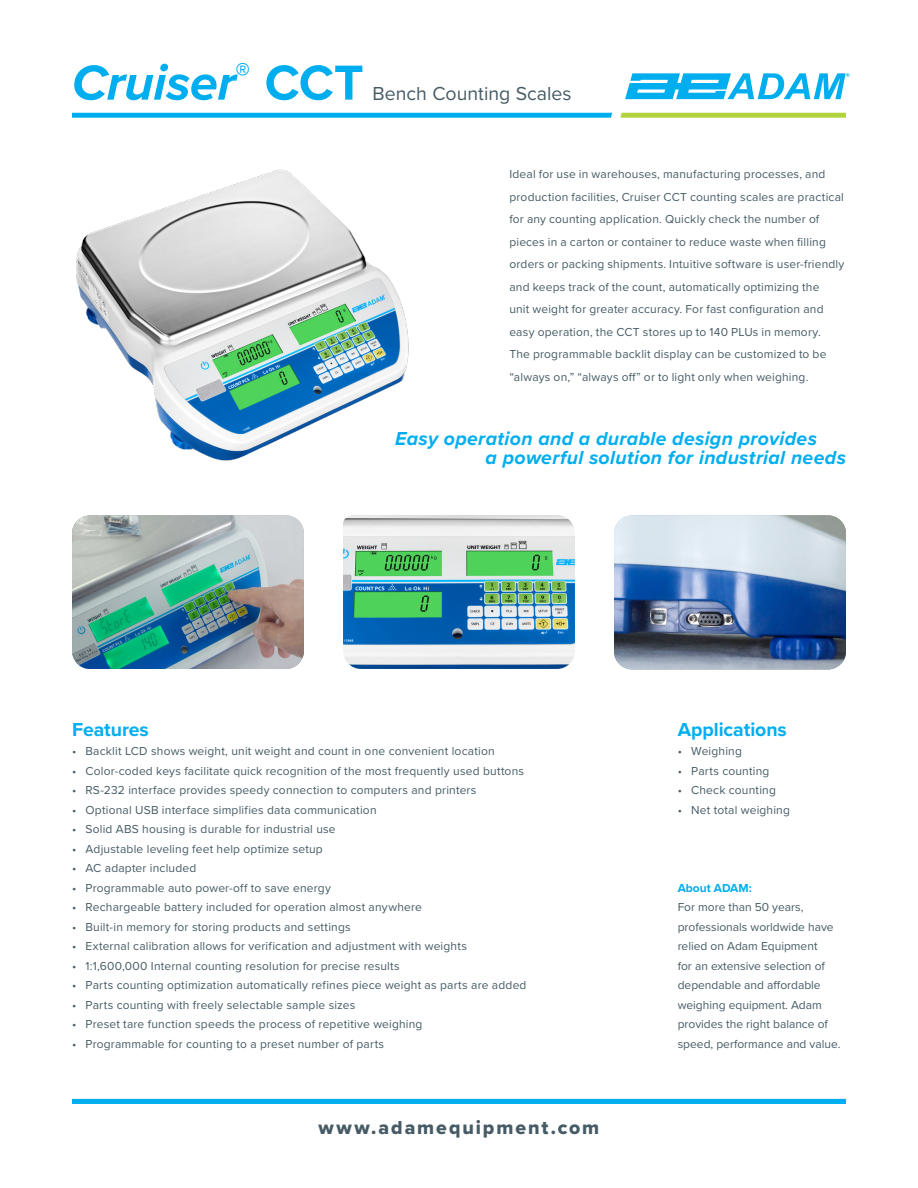
<style>
.page{position:relative;width:918px;height:1188px;background:#fff}
.page>*{position:absolute;margin:0;border:0;box-sizing:border-box;transform-origin:0 0}
.Name_Range{font:italic 700 51px "Proxima Nova";letter-spacing:-.01em;color:#00aeef}
.Sub_Head{font:italic 700 19.5px "Proxima Nova";letter-spacing:.02em;color:#00aeef}
.t1{font:19.5px "Proxima Nova Extrabld";letter-spacing:.1em;color:#465b65}
.Name_Range-2{font:19.5px "Proxima Nova";color:#465b65}
.Applications_Header{font:700 19.5px "Proxima Nova";color:#00aeef}
.Features_Header{font:700 19.5px "Proxima Nova";letter-spacing:-.005em;color:#00aeef}
.AE_Copy{font:12px/22.5px "Proxima Nova";letter-spacing:.015em;color:#465b65}
.t2{font:700 12px "Proxima Nova";color:#00aeef}
.s1{font-style:normal}
</style>
<div class="page">
<svg style="left:620px;top:113px;width:226px;height:5px"></svg>
<div style="left:72px;top:1099px;width:774px;height:5px;background:#00aeef"></div>
<svg style="left:625px;top:73px;width:225px;height:26px"></svg>
<svg style="left:72px;top:113px;width:540px;height:5px;background:#0fb2ef"></svg>
<img style="left:76px;top:169px;width:333px;height:292px">
<img style="left:343px;top:515px;width:232px;height:154px">
<img style="left:72px;top:515px;width:232px;height:154px">
<img style="left:614px;top:515px;width:232px;height:154px">
<p class="Name_Range" style="left:72px;top:45px;width:293px">Cruiser<sup>®</sup> <span class="s1">CCT</span></p>
<p class="Name_Range-2" style="left:373px;top:79px;width:201px">Bench Counting Scales</p>
<p class="AE_Copy" style="left:509px;top:162px;width:337px">Ideal for use in warehouses, manufacturing processes, and production facilities, Cruiser CCT counting scales are practical for any counting application. Quickly check the number of pieces in a carton or container to reduce waste when filling orders or packing shipments. Intuitive software is user-friendly and keeps track of the count, automatically optimizing the<br>unit weight for greater accuracy. For fast configuration and easy operation, the CCT stores up to 140 PLUs in memory.<br>The programmable backlit display can be customized to be “always on,” “always off” or to light only when weighing.</p>
<p class="Sub_Head" style="left:395px;top:424px;width:423px">Easy operation and a durable design provides</p>
<p class="Sub_Head" style="left:486px;top:443px;width:362px">a powerful solution for industrial needs</p>
<p class="Features_Header" style="left:72px;top:715px;width:78px">Features</p>
<p class="AE_Copy" style="left:72px;top:740px;width:424px">• Backlit LCD shows weight, unit weight and count in one convenient location</p>
<p class="AE_Copy" style="left:72px;top:759px;width:454px">• Color-coded keys facilitate quick recognition of the most frequently used buttons</p>
<p class="AE_Copy" style="left:72px;top:779px;width:406px">• RS-232 interface provides speedy connection to computers and printers</p>
<p class="AE_Copy" style="left:72px;top:798px;width:306px">• Optional USB interface simplifies data communication</p>
<p class="AE_Copy" style="left:72px;top:818px;width:265px">• Solid ABS housing is durable for industrial use</p>
<p class="AE_Copy" style="left:72px;top:837px;width:252px">• Adjustable leveling feet help optimize setup</p>
<p class="AE_Copy" style="left:72px;top:857px;width:126px">• AC adapter included</p>
<p class="AE_Copy" style="left:72px;top:876px;width:261px">• Programmable auto power-off to save energy</p>
<p class="AE_Copy" style="left:72px;top:896px;width:352px">• Rechargeable battery included for operation almost anywhere</p>
<p class="AE_Copy" style="left:72px;top:915px;width:280px">• Built-in memory for storing products and settings</p>
<p class="AE_Copy" style="left:72px;top:935px;width:396px">• External calibration allows for verification and adjustment with weights</p>
<p class="AE_Copy" style="left:72px;top:954px;width:329px">• 1:1,600,000 Internal counting resolution for precise results</p>
<p class="AE_Copy" style="left:72px;top:974px;width:456px">• Parts counting optimization automatically refines piece weight as parts are added</p>
<p class="AE_Copy" style="left:72px;top:993px;width:285px">• Parts counting with freely selectable sample sizes</p>
<p class="AE_Copy" style="left:72px;top:1013px;width:352px">• Preset tare function speeds the process of repetitive weighing</p>
<p class="AE_Copy" style="left:72px;top:1032px;width:314px">• Programmable for counting to a preset number of parts</p>
<p class="t1" style="left:319px;top:1113px;width:282px">www.adamequipment.com</p>
<p class="Applications_Header" style="left:678px;top:715px;width:111px">Applications</p>
<p class="AE_Copy" style="left:678px;top:740px;width:66px">• Weighing</p>
<p class="AE_Copy" style="left:678px;top:759px;width:93px">• Parts counting</p>
<p class="AE_Copy" style="left:678px;top:779px;width:100px">• Check counting</p>
<p class="AE_Copy" style="left:678px;top:798px;width:114px">• Net total weighing</p>
<p class="t2" style="left:678px;top:879px;width:76px">About ADAM:</p>
<p class="AE_Copy" style="left:678px;top:897px;width:164px;line-height:19.5px">For more than 50 years, professionals worldwide have relied on Adam Equipment<br>for an extensive selection of dependable and affordable weighing equipment. Adam provides the right balance of speed, performance and value.</p>
</div>
